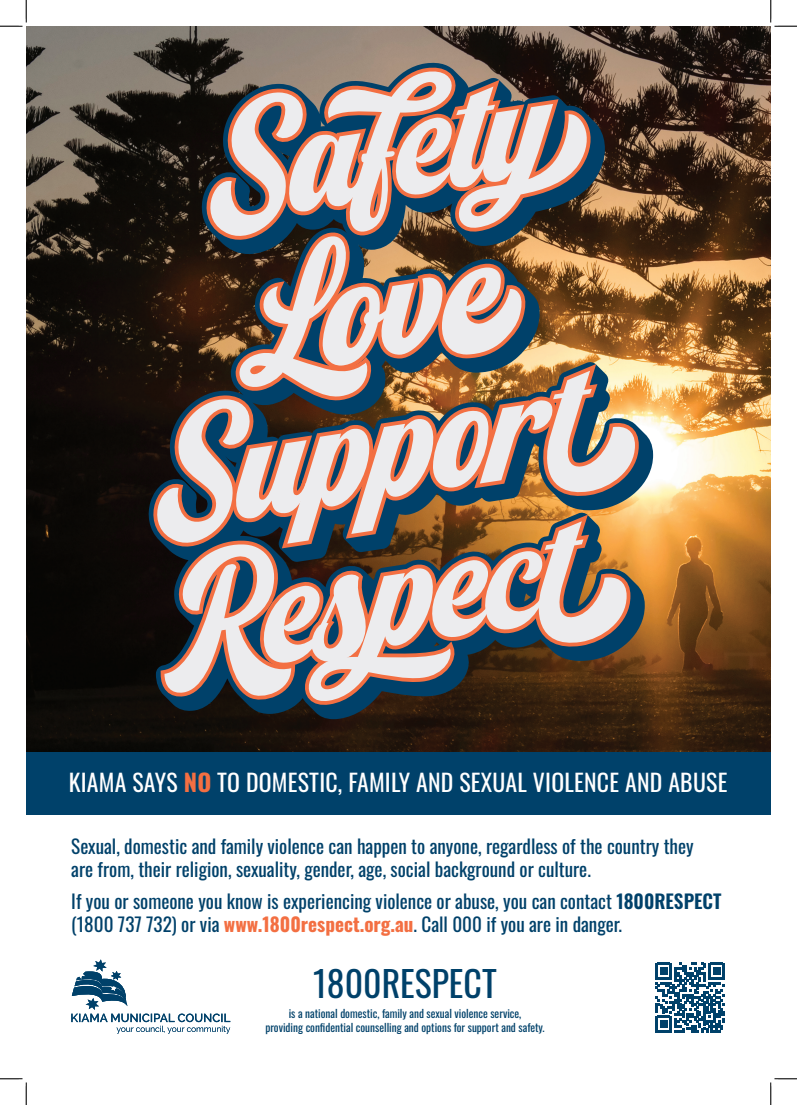
<style>
.page{position:relative;width:797px;height:1105px;background:#fff}
.page>*{position:absolute;margin:0;border:0;box-sizing:border-box;transform-origin:0 0}
.t1{font:35.75px "Oswald";color:#00416a}
.t2{font:23.88px "Oswald";letter-spacing:.01em;color:#fff}
.t3{font:19.12px/23px "Oswald";color:#00416a}
.t4{font:11.25px/13.5px "Oswald";color:#00416a;text-align:center}
.s1{font-weight:700;color:#f36f42}
.s2{font-weight:600}
</style>
<div class="page">
<img style="left:26px;top:26px;width:744px;height:726px">
<svg style="left:147px;top:61px;width:506px;height:658px;background:#7c5f3f"></svg>
<svg style="left:137px;top:61px;width:505px;height:653px;background:#897970"></svg>
<svg style="left:655px;top:963px;width:70px;height:69px"></svg>
<div style="left:26px;top:752px;width:744px;height:63px;background:#00416a"></div>
<svg style="left:71px;top:959px;width:159px;height:75px"></svg>
<svg style="left:81px;top:970px;width:45px;height:28px"></svg>
<svg style="left:0;top:0;width:27px;height:27px"></svg>
<svg style="left:0;top:1078px;width:27px;height:27px"></svg>
<svg style="left:770px;top:0;width:27px;height:27px"></svg>
<svg style="left:770px;top:1078px;width:27px;height:27px"></svg>
<p class="t2" style="left:69px;top:761px;width:660px">KIAMA SAYS <span class="s1">NO</span> TO DOMESTIC, FAMILY AND SEXUAL VIOLENCE AND ABUSE</p>
<p class="t3" style="left:71px;top:833px;width:624px">Sexual, domestic and family violence can happen to anyone, regardless of the country they are from, their religion, sexuality, gender, age, social background or culture.</p>
<p class="t3" style="left:71px;top:888px;width:651px">If you or someone you know is experiencing violence or abuse, you can contact <span class="s2">1800RESPECT </span>(1800 737 732) or via <span class="s1">www.1800respect.org.au</span>. Call 000 if you are in danger.</p>
<h1 class="t1" style="left:313px;top:952px;width:185px">1800RESPECT</h1>
<p class="t4" style="left:265px;top:1006px;width:281px">is a national domestic, family and sexual violence service,<br>providing confidential counselling and options for support and safety.</p>
</div>
